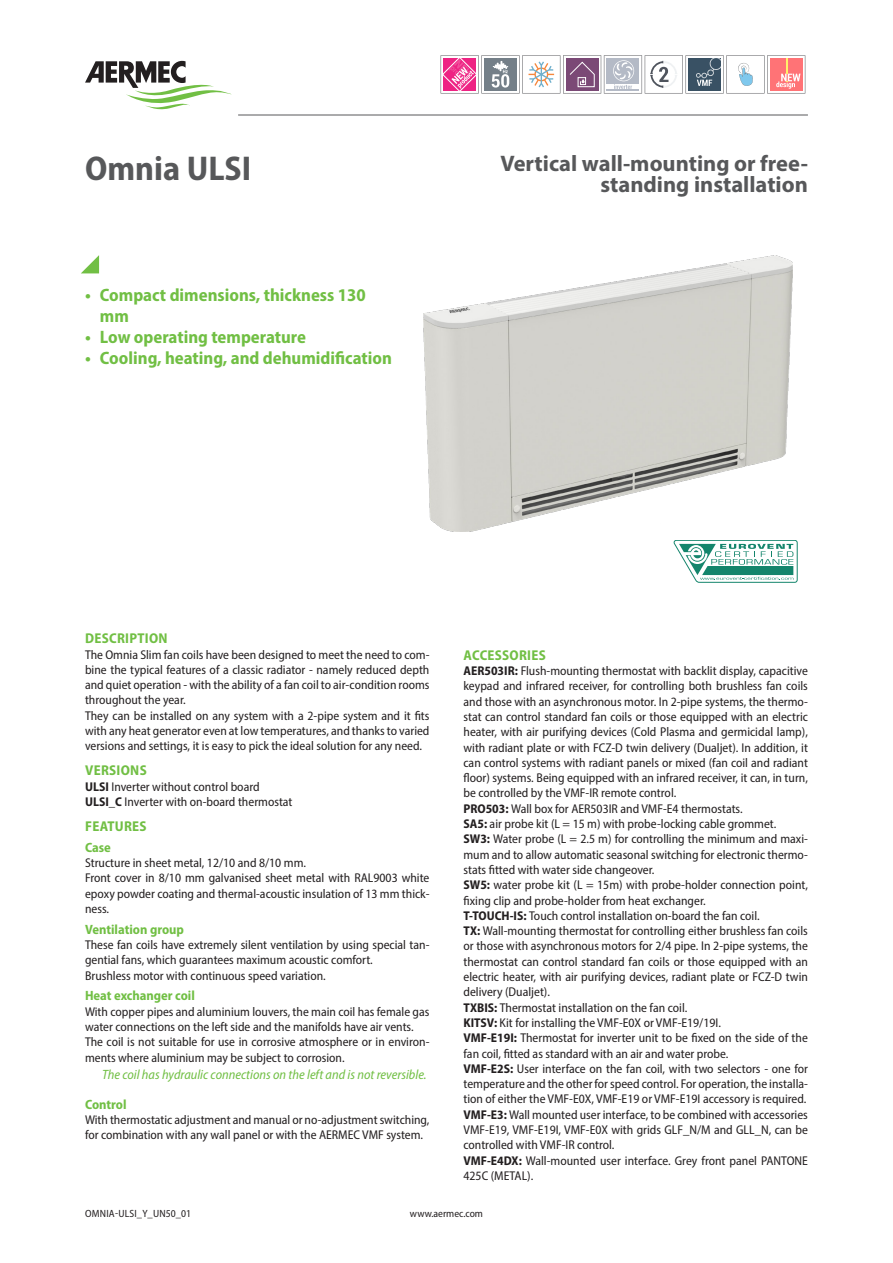
<style>
.page{position:relative;width:893px;height:1263px;background:#fff}
.page>*{position:absolute;margin:0;border:0;box-sizing:border-box;transform-origin:0 0}
.grandezza_en{font:700 semi-condensed 34.5px "Myriad Pro";color:#57585a}
.descrizione_en{font:700 22.5px/21px "Myriad Pro";color:#57585a;text-align:right}
.t1{font:700 semi-condensed 18px/21px "Myriad Pro";color:#71bf44}
.t2{font:700 semi-condensed 14.25px "Myriad Pro";letter-spacing:.02em;color:#71bf44}
.t3{font:italic semi-condensed 13.5px "Myriad Pro";color:#71bf44}
.t4{font:700 semi-condensed 13.5px "Myriad Pro";color:#71bf44}
.normaleInline_en{font:semi-condensed 12.75px/15.3px "Myriad Pro";color:#231f20;text-align:justify}
.normale_en{font:semi-condensed 12.75px/15.3px "Myriad Pro";color:#231f20}
.t5{font:semi-condensed 10.5px "Myriad Pro";letter-spacing:.01em;color:#231f20}
.s1{font-weight:700}
</style>
<div class="page">
<svg style="left:81px;top:255px;width:18px;height:18px"></svg>
<hr style="left:238px;top:115px;width:570px;height:1px;background:#57585a">
<img style="left:423px;top:255px;width:370px;height:276px">
<svg style="left:85px;top:61px;width:147px;height:48px"></svg>
<svg style="left:441px;top:55px;width:364px;height:39px"></svg>
<svg style="left:674px;top:540px;width:123px;height:43px"></svg>
<p class="grandezza_en" style="left:85px;top:146px;width:168px">Omnia ULSI</p>
<p class="descrizione_en" style="left:500px;top:153px;width:309px">Vertical wall-mounting or free&shy;standing installation</p>
<p class="t1" style="left:100px;top:284px;width:267px;text-indent:-15px">• Compact dimensions, thickness 130 mm</p>
<p class="t1" style="left:85px;top:326px;width:223px">• Low operating temperature</p>
<p class="t1" style="left:85px;top:347px;width:308px">• Cooling, heating, and dehumidification</p>
<p class="t2" style="left:85px;top:629px;width:84px">DESCRIPTION</p>
<p class="normale_en" style="left:85px;top:646px;width:346px;text-align:justify">The Omnia Slim fan coils have been designed to meet the need to com&shy;bine the typical features of a classic radiator - namely reduced depth and quiet operation - with the ability of a fan coil to air-condition rooms throughout the year.</p>
<p class="normale_en" style="left:85px;top:708px;width:346px;text-align:justify">They can be installed on any system with a 2-pipe system and it fits with any heat generator even at low temperatures, and thanks to varied versions and settings, it is easy to pick the ideal solution for any need.</p>
<p class="t2" style="left:85px;top:761px;width:63px">VERSIONS</p>
<p class="normale_en" style="left:85px;top:778px;width:176px"><span class="s1">ULSI</span> Inverter without control board</p>
<p class="normale_en" style="left:85px;top:794px;width:209px"><span class="s1">ULSI_C</span> Inverter with on-board thermostat</p>
<p class="t2" style="left:85px;top:817px;width:63px">FEATURES</p>
<p class="t4" style="left:85px;top:838px;width:27px">Case</p>
<p class="normale_en" style="left:85px;top:855px;width:223px">Structure in sheet metal, 12/10 and 8/10 mm.</p>
<p class="normale_en" style="left:85px;top:870px;width:346px;text-align:justify">Front cover in 8/10 mm galvanised sheet metal with RAL9003 white epoxy powder coating and thermal-acoustic insulation of 13 mm thick&shy;ness.</p>
<p class="t4" style="left:85px;top:920px;width:101px">Ventilation group</p>
<p class="normale_en" style="left:85px;top:937px;width:346px">These fan coils have extremely silent ventilation by using special tan&shy;gential fans, which guarantees maximum acoustic comfort.</p>
<p class="normale_en" style="left:85px;top:967px;width:242px">Brushless motor with continuous speed variation.</p>
<p class="t4" style="left:85px;top:987px;width:111px">Heat exchanger coil</p>
<p class="normale_en" style="left:85px;top:1003px;width:346px">With copper pipes and aluminium louvers, the main coil has female gas water connections on the left side and the manifolds have air vents.</p>
<p class="normale_en" style="left:85px;top:1034px;width:346px">The coil is not suitable for use in corrosive atmosphere or in environ&shy;ments where aluminium may be subject to corrosion.</p>
<p class="t3" style="left:102px;top:1066px;width:326px">The coil has hydraulic connections on the left and is not reversible.</p>
<p class="t4" style="left:85px;top:1095px;width:43px">Control</p>
<p class="normale_en" style="left:85px;top:1112px;width:346px">With thermostatic adjustment and manual or no-adjustment switching, for combination with any wall panel or with the AERMEC VMF system.</p>
<p class="t2" style="left:464px;top:646px;width:84px">ACCESSORIES</p>
<p class="normaleInline_en" style="left:463px;top:663px;width:346px"><span class="s1">AER503IR:</span> Flush-mounting thermostat with backlit display, capacitive keypad and infrared receiver, for controlling both brushless fan coils and those with an asynchronous motor. In 2-pipe systems, the thermo&shy;stat can control standard fan coils or those equipped with an electric heater, with air purifying devices (Cold Plasma and germicidal lamp), with radiant plate or with FCZ-D twin delivery (Dualjet). In addition, it can control systems with radiant panels or mixed (fan coil and radiant floor) systems. Being equipped with an infrared receiver, it can, in turn, be controlled by the VMF-IR remote control.</p>
<p class="normaleInline_en" style="left:463px;top:801px;width:281px"><span class="s1">PRO503:</span> Wall box for AER503IR and VMF-E4 thermostats.</p>
<p class="normaleInline_en" style="left:463px;top:816px;width:314px"><span class="s1">SA5:</span> air probe kit (L = 15 m) with probe-locking cable grommet.</p>
<p class="normaleInline_en" style="left:463px;top:831px;width:346px"><span class="s1">SW3:</span> Water probe (L = 2.5 m) for controlling the minimum and maxi&shy;mum and to allow automatic seasonal switching for electronic thermo&shy;stats fitted with water side changeover.</p>
<p class="normaleInline_en" style="left:463px;top:877px;width:346px"><span class="s1">SW5:</span> water probe kit (L = 15m) with probe-holder connection point, fixing clip and probe-holder from heat exchanger.</p>
<p class="normaleInline_en" style="left:463px;top:908px;width:298px"><span class="s1">T-TOUCH-IS:</span> Touch control installation on-board the fan coil.</p>
<p class="normaleInline_en" style="left:463px;top:923px;width:346px"><span class="s1">TX:</span> Wall-mounting thermostat for controlling either brushless fan coils or those with asynchronous motors for 2/4 pipe. In 2-pipe systems, the thermostat can control standard fan coils or those equipped with an electric heater, with air purifying devices, radiant plate or FCZ-D twin delivery (Dualjet).</p>
<p class="normaleInline_en" style="left:463px;top:999px;width:225px"><span class="s1">TXBIS:</span> Thermostat installation on the fan coil.</p>
<p class="normaleInline_en" style="left:463px;top:1015px;width:259px"><span class="s1">KITSV:</span> Kit for installing the VMF-E0X or VMF-E19/19I.</p>
<p class="normaleInline_en" style="left:463px;top:1030px;width:346px"><span class="s1">VMF-E19I:</span> Thermostat for inverter unit to be fixed on the side of the fan coil, fitted as standard with an air and water probe.</p>
<p class="normaleInline_en" style="left:463px;top:1061px;width:346px"><span class="s1">VMF-E2S:</span> User interface on the fan coil, with two selectors - one for temperature and the other for speed control. For operation, the installa&shy;tion of either the VMF-E0X, VMF-E19 or VMF-E19I accessory is required.</p>
<p class="normaleInline_en" style="left:463px;top:1107px;width:346px"><span class="s1">VMF-E3:</span> Wall mounted user interface, to be combined with accessories VMF-E19, VMF-E19I, VMF-E0X with grids GLF_N/M and GLL_N, can be controlled with VMF-IR control.</p>
<p class="normaleInline_en" style="left:463px;top:1152px;width:346px"><span class="s1">VMF-E4DX:</span> Wall-mounted user interface. Grey front panel PANTONE<br>425C (METAL).</p>
<p class="t5" style="left:85px;top:1207px;width:107px">OMNIA-ULSI_Y_UN50_01</p>
<p class="t5" style="left:410px;top:1207px;width:75px">www.aermec.com</p>
</div>
